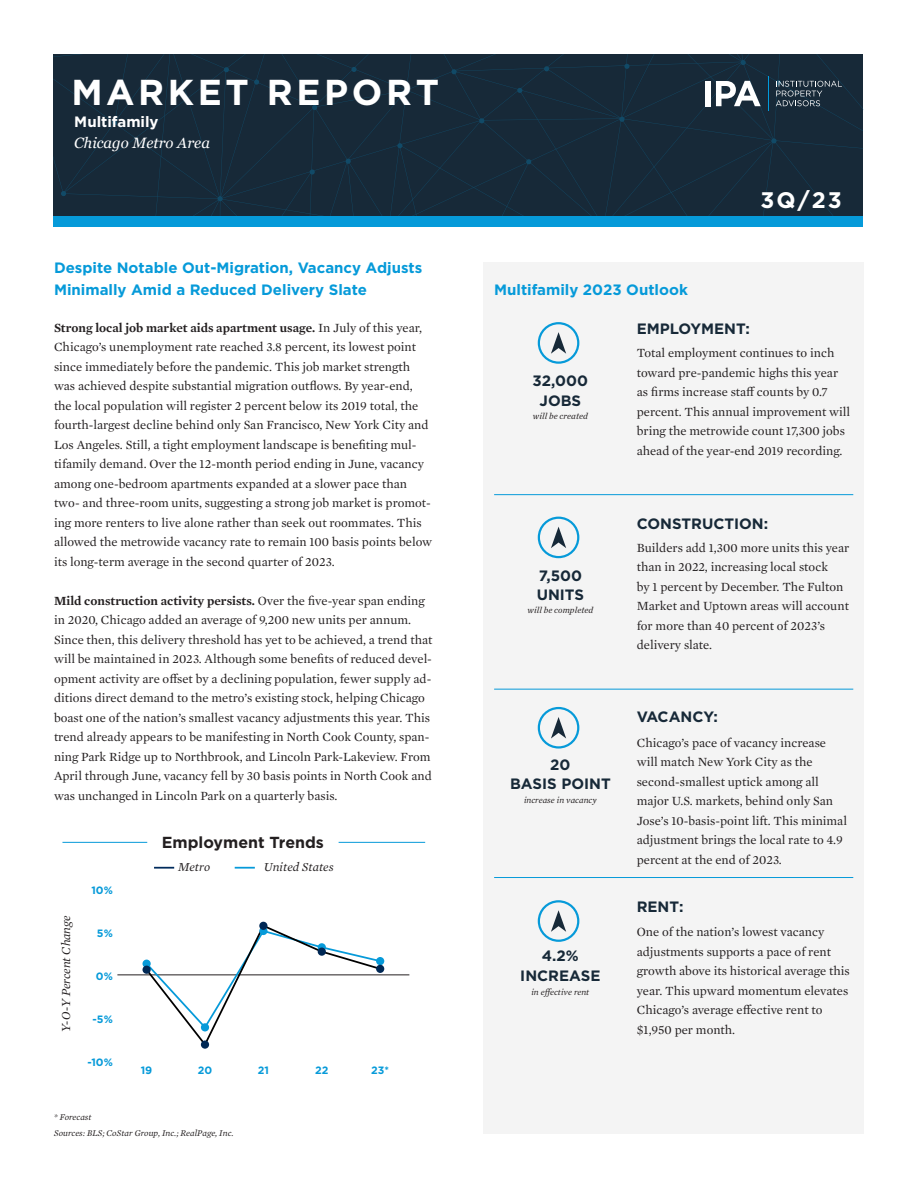
<style>
.page{position:relative;width:918px;height:1188px;background:#fff}
.page>*{position:absolute;margin:0;border:0;box-sizing:border-box;transform-origin:0 0}
._01_-_Header_-_Title{font:700 36px "Gotham";letter-spacing:.1em;color:#fff}
._04_-_Header_-_Quarter{font:700 22.5px "Gotham";color:#fff}
.Graphs{font:700 16.05px "Gotham";color:#231f20}
._02_-_H2{font:700 15px/22.5px "Gotham";color:#069ad9}
._04_-_H4{font:700 15px "Gotham";color:#172938}
._03_-_Header_-_Location{font:italic 15px "Georgia";color:#fff}
._02_-_Header_-_Subtitle{font:700 15px "Gotham";color:#fff}
._05_-_Body{font:12.75px/19.5px "Mercury Text G1";color:#231f20}
.Graphs-2{font:italic 12.45px "Mercury Text G1";color:#231f20}
.Graphs-3{font:700 10.65px "Gotham";color:#069ad9}
._06{font:italic 9px "Mercury Text G1";color:#231f20}
._04_-_H4-2{font:italic 9px "Chronicle Text G1";letter-spacing:.005em;color:#231f20}
.s1{font-weight:600}
</style>
<div class="page">
<div style="left:483px;top:262px;width:381px;height:872px;background:#f4f4f4"></div>
<svg style="left:551px;top:717px;width:15px;height:22px"></svg>
<div style="left:538px;top:707px;width:41px;height:42px;border:2px solid #069ad9;border-radius:50%"></div>
<svg style="left:551px;top:527px;width:15px;height:21px"></svg>
<div style="left:538px;top:517px;width:41px;height:41px;border:2px solid #069ad9;border-radius:50%"></div>
<svg style="left:551px;top:910px;width:15px;height:22px"></svg>
<div style="left:538px;top:900px;width:41px;height:42px;border:2px solid #069ad9;border-radius:50%"></div>
<svg style="left:551px;top:332px;width:15px;height:22px"></svg>
<div style="left:538px;top:322px;width:41px;height:42px;border:2px solid #069ad9;border-radius:50%"></div>
<hr style="left:494px;top:689px;width:359px;height:1px;background:#069ad9">
<hr style="left:494px;top:877px;width:359px;height:1px;background:#069ad9">
<hr style="left:494px;top:494px;width:359px;height:1px;background:#069ad9">
<div style="left:53px;top:216px;width:810px;height:11px;background:#069ad9"></div>
<div style="left:53px;top:54px;width:810px;height:162px;background:#172938"></div>
<hr style="left:768px;top:76px;width:1px;height:35px;background:#009bde">
<hr style="left:62px;top:842px;width:85px;height:1px;background:#069ad9">
<hr style="left:339px;top:842px;width:86px;height:1px;background:#069ad9">
<hr style="left:235px;top:867px;width:20px;height:2px;background:#069ad9">
<hr style="left:154px;top:867px;width:20px;height:2px;background:#002b5c">
<hr style="left:117px;top:975px;width:292px;height:1px;background:#231f20">
<svg style="left:146px;top:925px;width:234px;height:120px"></svg>
<svg style="left:143px;top:960px;width:8px;height:8px"></svg>
<div style="left:201px;top:1023px;width:8px;height:8px;background:#069ad9;border-radius:50%"></div>
<div style="left:259px;top:927px;width:8px;height:8px;background:#069ad9;border-radius:50%"></div>
<svg style="left:318px;top:943px;width:8px;height:8px"></svg>
<div style="left:376px;top:957px;width:8px;height:8px;background:#069ad9;border-radius:50%"></div>
<div style="left:143px;top:966px;width:8px;height:8px;background:#002855;border-radius:50%"></div>
<div style="left:201px;top:1040px;width:8px;height:9px;background:#002855;border-radius:50%"></div>
<div style="left:259px;top:922px;width:8px;height:8px;background:#002855;border-radius:50%"></div>
<div style="left:318px;top:948px;width:8px;height:8px;background:#002855;border-radius:50%"></div>
<div style="left:376px;top:965px;width:8px;height:8px;background:#002855;border-radius:50%"></div>
<p class="_01_-_Header_-_Title" style="left:71px;top:68px;width:369px">MARKET REPORT</p>
<p class="_02_-_Header_-_Subtitle" style="left:74px;top:112px;width:86px">Multifamily</p>
<p class="_03_-_Header_-_Location" style="left:74px;top:133px;width:137px">Chicago Metro Area</p>
<p class="_02_-_H2" style="left:54px;top:256px;width:370px">Despite Notable Out-Migration, Vacancy Adjusts<br>Minimally Amid a Reduced Delivery Slate</p>
<p class="_05_-_Body" style="left:54px;top:317px;width:380px"><span class="s1">Strong local job market aids apartment usage.</span> In July of this year, Chicago’s unemployment rate reached 3.8 percent, its lowest point since immediately before the pandemic. This job market strength was achieved despite substantial migration outflows. By year-end, the local population will register 2 percent below its 2019 total, the fourth-largest decline behind only San Francisco, New York City and Los Angeles. Still, a tight employment landscape is benefiting mul&shy;tifamily demand. Over the 12-month period ending in June, vacancy among one-bedroom apartments expanded at a slower pace than two- and three-room units, suggesting a strong job market is promot&shy;ing more renters to live alone rather than seek out roommates. This allowed the metrowide vacancy rate to remain 100 basis points below its long-term average in the second quarter of 2023.</p>
<p class="_05_-_Body" style="left:54px;top:590px;width:380px"><span class="s1">Mild construction activity persists.</span> Over the five-year span ending in 2020, Chicago added an average of 9,200 new units per annum.<br>Since then, this delivery threshold has yet to be achieved, a trend that will be maintained in 2023. Although some benefits of reduced devel&shy;opment activity are offset by a declining population, fewer supply ad&shy;ditions direct demand to the metro’s existing stock, helping Chicago boast one of the nation’s smallest vacancy adjustments this year. This trend already appears to be manifesting in North Cook County, span&shy;ning Park Ridge up to Northbrook, and Lincoln Park-Lakeview. From April through June, vacancy fell by 30 basis points in North Cook and was unchanged in Lincoln Park on a quarterly basis.</p>
<p class="Graphs" style="left:162px;top:832px;width:164px">Employment Trends</p>
<p class="Graphs-2" style="left:57px;top:1032px;width:118px;rotate:-90deg">Y-O-Y Percent Change</p>
<p class="Graphs-3" style="left:91px;top:883px;width:23px">10%</p>
<p class="Graphs-3" style="left:97px;top:926px;width:17px">5%</p>
<p class="Graphs-3" style="left:96px;top:969px;width:18px">0%</p>
<p class="Graphs-3" style="left:93px;top:1012px;width:22px">-5%</p>
<p class="Graphs-3" style="left:87px;top:1055px;width:27px">-10%</p>
<p class="_06" style="left:54px;top:1111px;width:39px">* Forecast</p>
<p class="Graphs-2" style="left:178px;top:858px;width:34px">Metro</p>
<p class="Graphs-2" style="left:264px;top:858px;width:71px">United States</p>
<p class="Graphs-3" style="left:141px;top:1063px;width:13px">19</p>
<p class="Graphs-3" style="left:198px;top:1063px;width:16px">20</p>
<p class="Graphs-3" style="left:258px;top:1063px;width:13px">21</p>
<p class="Graphs-3" style="left:315px;top:1063px;width:15px">22</p>
<p class="Graphs-3" style="left:371px;top:1063px;width:19px">23*</p>
<p class="_06" style="left:54px;top:1126px;width:181px">Sources: BLS; CoStar Group, Inc.; RealPage, Inc.</p>
<p class="_02_-_H2" style="left:494px;top:279px;width:195px">Multifamily 2023 Outlook</p>
<p class="_04_-_Header_-_Quarter" style="left:760px;top:185px;width:83px">3Q/23</p>
<p class="_04_-_H4" style="left:533px;top:371px;width:57px">32,000</p>
<p class="_04_-_H4" style="left:540px;top:390px;width:43px">JOBS</p>
<p class="_04_-_H4-2" style="left:533px;top:409px;width:56px">will be created</p>
<p class="_04_-_H4" style="left:539px;top:565px;width:45px">7,500</p>
<p class="_04_-_H4" style="left:537px;top:585px;width:49px">UNITS</p>
<p class="_04_-_H4-2" style="left:528px;top:603px;width:67px">will be completed</p>
<p class="_04_-_H4" style="left:550px;top:755px;width:22px">20</p>
<p class="_04_-_H4" style="left:510px;top:774px;width:102px">BASIS POINT</p>
<p class="_06" style="left:524px;top:794px;width:74px">increase in vacancy</p>
<p class="_04_-_H4" style="left:542px;top:946px;width:38px">4.2%</p>
<p class="_04_-_H4" style="left:520px;top:965px;width:82px">INCREASE</p>
<p class="_06" style="left:531px;top:986px;width:60px">in effective rent</p>
<p class="_04_-_H4" style="left:637px;top:319px;width:115px">EMPLOYMENT:</p>
<p class="_05_-_Body" style="left:637px;top:343px;width:215px">Total employment continues to inch toward pre-pandemic highs this year as firms increase staff counts by 0.7 percent. This annual improvement will bring the metrowide count 17,300 jobs ahead of the year-end 2019 recording.</p>
<p class="_04_-_H4" style="left:637px;top:513px;width:133px">CONSTRUCTION:</p>
<p class="_05_-_Body" style="left:637px;top:537px;width:214px">Builders add 1,300 more units this year than in 2022, increasing local stock<br>by 1 percent by December. The Fulton<br>Market and Uptown areas will account for more than 40 percent of 2023’s delivery slate.</p>
<p class="_04_-_H4" style="left:637px;top:707px;width:83px">VACANCY:</p>
<p class="_05_-_Body" style="left:637px;top:732px;width:212px">Chicago’s pace of vacancy increase will match New York City as the second-smallest uptick among all major U.S. markets, behind only San Jose’s 10-basis-point lift. This minimal adjustment brings the local rate to 4.9 percent at the end of 2023.</p>
<p class="_04_-_H4" style="left:637px;top:897px;width:48px">RENT:</p>
<p class="_05_-_Body" style="left:637px;top:921px;width:214px">One of the nation’s lowest vacancy adjustments supports a pace of rent growth above its historical average this year. This upward momentum elevates Chicago’s average effective rent to $1,950 per month.</p>
</div>
